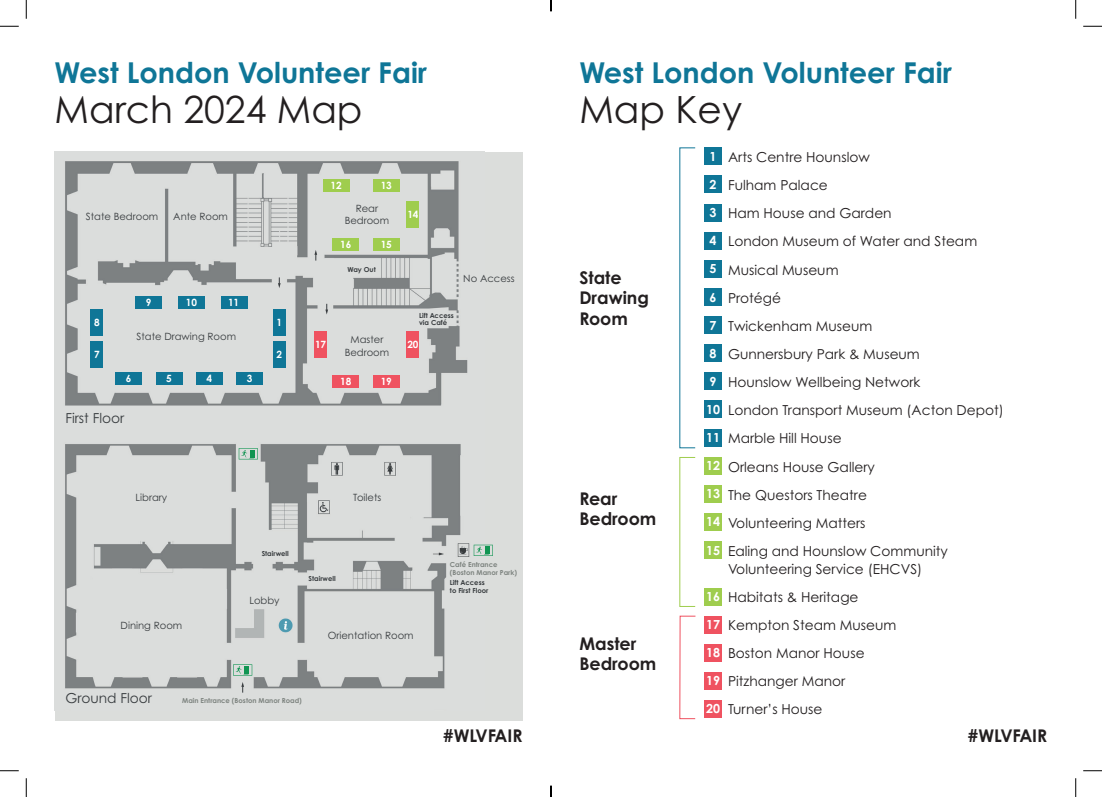
<style>
.page{position:relative;width:1102px;height:797px;background:#fff}
.page>*{position:absolute;margin:0;border:0;box-sizing:border-box;transform-origin:0 0}
.t1{font:37.5px "Century Gothic Pro";color:#231f20}
.t2{font:700 28.75px "Century Gothic Pro";color:#0f7697}
.t3{font:700 17.5px/20.6px "Century Gothic Pro";color:#231f20}
.t4{font:13.75px/28.1px "Century Gothic Pro";color:#231f20}
.t5{font:13.75px "Century Gothic Pro";color:#383c3f}
.t6{font:700 12.5px "Century Gothic Pro";color:#fff}
.t7{font:10px/12.5px "Century Gothic Pro";color:#383c3f;text-align:center}
.t8{font:700 10px "Century Gothic Pro";color:#fff}
.t9{font:700 6.88px/7.5px "Century Gothic Pro";color:#383c3f}
.t10{font:700 6.88px/8.8px "Century Gothic Pro";color:#7d837f}
</style>
<div class="page">
<div style="left:704px;top:148px;width:17px;height:17px;background:#0f7697"></div>
<div style="left:704px;top:232px;width:17px;height:17px;background:#0f7697"></div>
<div style="left:704px;top:316px;width:17px;height:17px;background:#0f7697"></div>
<div style="left:704px;top:401px;width:17px;height:17px;background:#0f7697"></div>
<div style="left:704px;top:485px;width:17px;height:17px;background:#9fcd4e"></div>
<div style="left:704px;top:588px;width:17px;height:17px;background:#9fcd4e"></div>
<div style="left:704px;top:672px;width:17px;height:17px;background:#ef5260"></div>
<div style="left:704px;top:176px;width:17px;height:17px;background:#0f7697"></div>
<div style="left:704px;top:260px;width:17px;height:17px;background:#0f7697"></div>
<div style="left:704px;top:345px;width:17px;height:17px;background:#0f7697"></div>
<div style="left:704px;top:429px;width:17px;height:17px;background:#0f7697"></div>
<div style="left:704px;top:513px;width:17px;height:17px;background:#9fcd4e"></div>
<div style="left:704px;top:616px;width:17px;height:17px;background:#ef5260"></div>
<div style="left:704px;top:700px;width:17px;height:17px;background:#ef5260"></div>
<div style="left:704px;top:204px;width:17px;height:17px;background:#0f7697"></div>
<div style="left:704px;top:288px;width:17px;height:17px;background:#0f7697"></div>
<div style="left:704px;top:373px;width:17px;height:17px;background:#0f7697"></div>
<div style="left:704px;top:457px;width:17px;height:17px;background:#9fcd4e"></div>
<div style="left:704px;top:541px;width:17px;height:17px;background:#9fcd4e"></div>
<div style="left:704px;top:644px;width:17px;height:17px;background:#ef5260"></div>
<div style="left:679px;top:457px;width:16px;height:149px;border:1px solid #9fcd4e"></div>
<div style="left:55px;top:152px;width:467px;height:568px;background:#dbdddb"></div>
<img style="left:65px;top:161px;width:405px;height:532px">
<svg style="left:239px;top:448px;width:19px;height:11px"></svg>
<svg style="left:473px;top:544px;width:20px;height:12px"></svg>
<svg style="left:233px;top:664px;width:19px;height:11px"></svg>
<svg style="left:241px;top:682px;width:3px;height:10px"></svg>
<div style="left:91px;top:309px;width:12px;height:27px;background:#0f7697"></div>
<div style="left:273px;top:309px;width:12px;height:27px;background:#0f7697"></div>
<div style="left:221px;top:296px;width:26px;height:12px;background:#0f7697"></div>
<div style="left:236px;top:372px;width:27px;height:12px;background:#0f7697"></div>
<div style="left:373px;top:375px;width:26px;height:13px;background:#ef5260"></div>
<div style="left:373px;top:238px;width:26px;height:12px;background:#9fcd4e"></div>
<div style="left:373px;top:179px;width:26px;height:13px;background:#9fcd4e"></div>
<div style="left:91px;top:341px;width:12px;height:27px;background:#0f7697"></div>
<div style="left:273px;top:341px;width:12px;height:27px;background:#0f7697"></div>
<div style="left:314px;top:331px;width:13px;height:27px;background:#ef5260"></div>
<div style="left:406px;top:331px;width:13px;height:27px;background:#ef5260"></div>
<div style="left:406px;top:201px;width:13px;height:27px;background:#9fcd4e"></div>
<div style="left:178px;top:296px;width:27px;height:12px;background:#0f7697"></div>
<div style="left:196px;top:372px;width:27px;height:12px;background:#0f7697"></div>
<div style="left:332px;top:375px;width:27px;height:13px;background:#ef5260"></div>
<div style="left:332px;top:238px;width:27px;height:12px;background:#9fcd4e"></div>
<div style="left:322px;top:179px;width:27px;height:13px;background:#9fcd4e"></div>
<div style="left:135px;top:296px;width:27px;height:12px;background:#0f7697"></div>
<div style="left:156px;top:372px;width:26px;height:12px;background:#0f7697"></div>
<div style="left:115px;top:372px;width:27px;height:12px;background:#0f7697"></div>
<svg style="left:325px;top:304px;width:3px;height:10px"></svg>
<svg style="left:314px;top:250px;width:3px;height:10px"></svg>
<svg style="left:278px;top:277px;width:2px;height:11px"></svg>
<svg style="left:0;top:25px;width:19px;height:2px"></svg>
<svg style="left:1083px;top:25px;width:18px;height:2px"></svg>
<svg style="left:0;top:770px;width:19px;height:1px"></svg>
<svg style="left:1083px;top:770px;width:18px;height:1px"></svg>
<svg style="left:25px;top:0;width:2px;height:19px"></svg>
<svg style="left:25px;top:778px;width:2px;height:19px"></svg>
<svg style="left:1075px;top:0;width:1px;height:19px"></svg>
<svg style="left:1075px;top:778px;width:1px;height:19px"></svg>
<svg style="left:550px;top:785px;width:1px;height:12px"></svg>
<h2 class="t2" style="left:55px;top:54px;width:374px">West London Volunteer Fair</h2>
<h1 class="t1" style="left:55px;top:86px;width:309px">March 2024 Map</h1>
<p class="t7" style="left:86px;top:210px;width:74px">State Bedroom</p>
<p class="t7" style="left:173px;top:210px;width:56px">Ante Room</p>
<p class="t8" style="left:146px;top:296px;width:7px">9</p>
<p class="t8" style="left:186px;top:296px;width:13px">10</p>
<p class="t8" style="left:228px;top:296px;width:13px">11</p>
<p class="t8" style="left:94px;top:316px;width:7px">8</p>
<p class="t8" style="left:276px;top:316px;width:7px">1</p>
<p class="t8" style="left:276px;top:348px;width:7px">2</p>
<p class="t7" style="left:136px;top:329px;width:101px">State Drawing Room</p>
<p class="t8" style="left:94px;top:348px;width:7px">7</p>
<p class="t8" style="left:330px;top:179px;width:13px">12</p>
<p class="t8" style="left:380px;top:179px;width:13px">13</p>
<p class="t7" style="left:356px;top:201px;width:24px">Rear</p>
<p class="t7" style="left:344px;top:214px;width:46px">Bedroom</p>
<p class="t8" style="left:340px;top:238px;width:13px">16</p>
<p class="t8" style="left:380px;top:238px;width:13px">15</p>
<p class="t9" style="left:347px;top:265px;width:30px">Way Out</p>
<p class="t8" style="left:407px;top:208px;width:13px">14</p>
<p class="t9" style="left:419px;top:311px;width:36px">Lift Access via Café</p>
<p class="t7" style="left:344px;top:333px;width:46px">Master<br>Bedroom</p>
<p class="t8" style="left:315px;top:338px;width:13px">17</p>
<p class="t8" style="left:407px;top:338px;width:13px">20</p>
<p class="t8" style="left:126px;top:372px;width:7px">6</p>
<p class="t8" style="left:166px;top:372px;width:7px">5</p>
<p class="t8" style="left:206px;top:372px;width:7px">4</p>
<p class="t8" style="left:247px;top:372px;width:7px">3</p>
<p class="t8" style="left:380px;top:375px;width:13px">19</p>
<p class="t8" style="left:340px;top:375px;width:13px">18</p>
<p class="t7" style="left:463px;top:272px;width:53px">No Access</p>
<p class="t5" style="left:65px;top:409px;width:60px">First Floor</p>
<p class="t7" style="left:136px;top:491px;width:33px">Library</p>
<p class="t9" style="left:262px;top:549px;width:29px">Stairwell</p>
<p class="t7" style="left:353px;top:491px;width:30px">Toilets</p>
<p class="t7" style="left:121px;top:619px;width:63px">Dining Room</p>
<p class="t7" style="left:249px;top:594px;width:32px">Lobby</p>
<p class="t9" style="left:308px;top:574px;width:29px">Stairwell</p>
<p class="t7" style="left:328px;top:629px;width:87px">Orientation Room</p>
<p class="t5" style="left:65px;top:689px;width:88px">Ground Floor</p>
<p class="t10" style="left:182px;top:695px;width:121px">Main Entrance (Boston Manor Road)</p>
<p class="t10" style="left:450px;top:559px;width:69px">Café Entrance (Boston Manor Park)</p>
<p class="t9" style="left:450px;top:578px;width:40px">Lift Access to First Floor</p>
<h2 class="t2" style="left:579px;top:54px;width:374px">West London Volunteer Fair</h2>
<h1 class="t1" style="left:579px;top:86px;width:164px">Map Key</h1>
<p class="t4" style="left:728px;top:143px;width:277px">Arts Centre Hounslow<br>Fulham Palace<br>Ham House and Garden<br>London Museum of Water and Steam<br>Musical Museum<br>Protégé<br>Twickenham Museum<br>Gunnersbury Park &amp; Museum<br>Hounslow Wellbeing Network<br>London Transport Museum (Acton Depot)<br>Marble Hill House<br>Orleans House Gallery<br>The Questors Theatre<br>Volunteering Matters<br>Ealing and Hounslow Community</p>
<p class="t4" style="left:728px;top:554px;width:196px">Volunteering Service (EHCVS)<br>Habitats &amp; Heritage<br>Kempton Steam Museum<br>Boston Manor House<br>Pitzhanger Manor<br>Turner’s House</p>
<p class="t6" style="left:709px;top:149px;width:8px">1</p>
<p class="t6" style="left:709px;top:177px;width:8px">2</p>
<p class="t6" style="left:709px;top:205px;width:8px">3</p>
<p class="t6" style="left:709px;top:233px;width:8px">4</p>
<p class="t6" style="left:709px;top:261px;width:8px">5</p>
<p class="t3" style="left:579px;top:267px;width:71px">State<br>Drawing<br>Room</p>
<p class="t6" style="left:709px;top:289px;width:8px">6</p>
<p class="t6" style="left:709px;top:317px;width:8px">7</p>
<p class="t6" style="left:709px;top:345px;width:8px">8</p>
<p class="t6" style="left:709px;top:373px;width:8px">9</p>
<p class="t6" style="left:706px;top:401px;width:15px">10</p>
<p class="t6" style="left:706px;top:430px;width:15px">11</p>
<p class="t6" style="left:706px;top:458px;width:15px">12</p>
<p class="t6" style="left:706px;top:486px;width:15px">13</p>
<p class="t3" style="left:579px;top:488px;width:79px">Rear<br>Bedroom</p>
<p class="t6" style="left:706px;top:514px;width:15px">14</p>
<p class="t6" style="left:706px;top:542px;width:15px">15</p>
<p class="t6" style="left:706px;top:589px;width:15px">16</p>
<p class="t6" style="left:706px;top:617px;width:15px">17</p>
<p class="t3" style="left:579px;top:632px;width:79px">Master<br>Bedroom</p>
<p class="t6" style="left:706px;top:645px;width:15px">18</p>
<p class="t6" style="left:706px;top:673px;width:15px">19</p>
<p class="t6" style="left:706px;top:701px;width:15px">20</p>
<p class="t3" style="left:443px;top:725px;width:81px">#WLVFAIR</p>
<p class="t3" style="left:967px;top:725px;width:81px">#WLVFAIR</p>
</div>
